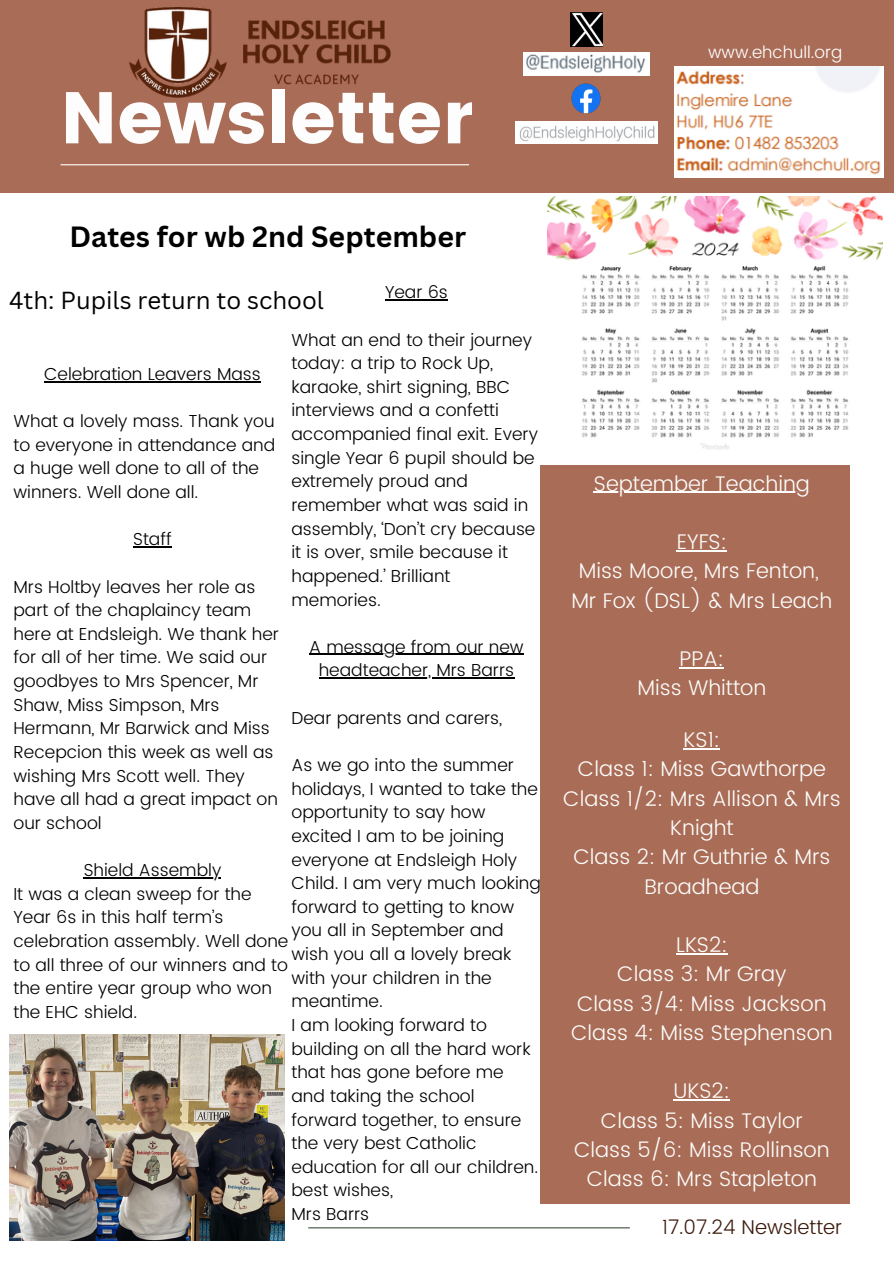
<style>
.page{position:relative;width:894px;height:1264px;background:#fff}
.page>*{position:absolute;margin:0;border:0;box-sizing:border-box;transform-origin:0 0}
.t1{font:72.75px "Poppins";color:#fefdfd}
.t2{font:700 28.5px "Canva Sans";color:#000}
.t3{font:24px "Canva Sans";color:#000}
.t4{font:300 21.15px/29.2px "Poppins";color:#fdfdfc;text-align:center}
.t5{font:300 19.95px "Poppins";color:#3c1a0c}
.t6{font:300 17.4px/23.7px "Poppins";color:#000}
.t7{font:300 16.95px "Poppins";color:#fff}
</style>
<div class="page">
<div style="left:0;top:0;width:893px;height:193px;background:#a96c57"></div>
<hr style="left:61px;top:164px;width:408px;height:1px;background:#fff">
<hr style="left:308px;top:1227px;width:321px;height:1px;background:#3e4e40">
<img style="left:674px;top:66px;width:209px;height:112px">
<img style="left:130px;top:8px;width:261px;height:90px">
<img style="left:523px;top:53px;width:126px;height:22px">
<img style="left:571px;top:83px;width:30px;height:31px">
<img style="left:515px;top:121px;width:142px;height:23px">
<div style="left:540px;top:465px;width:309px;height:738px;background:#a96c57"></div>
<img style="left:570px;top:13px;width:32px;height:33px">
<hr style="left:593px;top:491px;width:216px;height:2px;background:#fdfdfc">
<hr style="left:676px;top:550px;width:50px;height:1px;background:#fdfdfc">
<hr style="left:679px;top:667px;width:45px;height:1px;background:#fdfdfc">
<hr style="left:683px;top:748px;width:37px;height:1px;background:#fdfdfc">
<hr style="left:676px;top:953px;width:51px;height:1px;background:#fdfdfc">
<hr style="left:673px;top:1099px;width:57px;height:1px;background:#fdfdfc">
<img style="left:547px;top:196px;width:335px;height:254px">
<img style="left:9px;top:1034px;width:276px;height:206px">
<hr style="left:385px;top:299px;width:63px;height:1px;background:#000">
<hr style="left:309px;top:654px;width:214px;height:1px;background:#000">
<hr style="left:318px;top:677px;width:196px;height:1px;background:#000">
<hr style="left:44px;top:381px;width:217px;height:1px;background:#000">
<hr style="left:133px;top:546px;width:39px;height:1px;background:#000">
<hr style="left:84px;top:877px;width:137px;height:1px;background:#000">
<h5 class="t1" style="left:61px;top:76px;width:414px">Newsletter</h5>
<h5 class="t7" style="left:708px;top:42px;width:135px">www.ehchull.org</h5>
<h5 class="t2" style="left:69px;top:216px;width:398px">Dates for wb 2nd September</h5>
<p class="t3" style="left:9px;top:283px;width:316px">4th: Pupils return to school</p>
<p class="t6" style="left:385px;top:280px;width:64px">Year 6s</p>
<p class="t6" style="left:291px;top:327px;width:248px">What an end to their journey today: a trip to Rock Up, karaoke, shirt signing, BBC interviews and a confetti accompanied final exit. Every single Year 6 pupil should be extremely proud and remember what was said in assembly, ‘Don’t cry because it is over, smile because it happened.’ Brilliant memories.</p>
<p class="t6" style="left:309px;top:635px;width:216px">A message from our new</p>
<p class="t6" style="left:318px;top:658px;width:197px">headteacher, Mrs Barrs</p>
<p class="t6" style="left:291px;top:705px;width:212px">Dear parents and carers,</p>
<h4 class="t6" style="left:291px;top:753px;width:251px">As we go into the summer holidays, I wanted to take the opportunity to say how excited I am to be joining everyone at Endsleigh Holy<br>Child. I am very much looking forward to getting to know you all in September and wish you all a lovely break with your children in the meantime.</h4>
<h5 class="t6" style="left:291px;top:1013px;width:248px">I am looking forward to building on all the hard work that has gone before me and taking the school forward together, to ensure the very best Catholic education for all our children.</h5>
<h5 class="t6" style="left:291px;top:1178px;width:103px">best wishes,</h5>
<h5 class="t6" style="left:291px;top:1202px;width:79px">Mrs Barrs</h5>
<p class="t6" style="left:44px;top:362px;width:218px">Celebration Leavers Mass</p>
<p class="t6" style="left:13px;top:409px;width:263px">What a lovely mass. Thank you to everyone in attendance and a huge well done to all of the winners. Well done all.</p>
<p class="t6" style="left:133px;top:527px;width:40px">Staff</p>
<p class="t6" style="left:13px;top:574px;width:267px">Mrs Holtby leaves her role as part of the chaplaincy team here at Endsleigh. We thank her for all of her time. We said our goodbyes to Mrs Spencer, Mr<br>Shaw, Miss Simpson, Mrs<br>Hermann, Mr Barwick and Miss<br>Recepcion this week as well as wishing Mrs Scott well. They have all had a great impact on our school</p>
<p class="t6" style="left:13px;top:858px;width:276px;text-indent:70px">Shield Assembly<br>It was a clean sweep for the<br>Year 6s in this half term’s celebration assembly. Well done to all three of our winners and to the entire year group who won the EHC shield.</p>
<p class="t4" style="left:593px;top:468px;width:217px">September Teaching</p>
<p class="t4" style="left:571px;top:527px;width:262px">EYFS:<br>Miss Moore, Mrs Fenton,<br>Mr Fox (DSL) &amp; Mrs Leach</p>
<p class="t4" style="left:637px;top:644px;width:130px">PPA:<br>Miss Whitton</p>
<h3 class="t4" style="left:563px;top:725px;width:279px">KS1:<br>Class 1: Miss Gawthorpe<br>Class 1/2: Mrs Allison &amp; Mrs<br>Knight<br>Class 2: Mr Guthrie &amp; Mrs<br>Broadhead</h3>
<p class="t4" style="left:571px;top:930px;width:263px">LKS2:<br>Class 3: Mr Gray<br>Class 3/4: Miss Jackson<br>Class 4: Miss Stephenson</p>
<p class="t4" style="left:574px;top:1076px;width:257px">UKS2:<br>Class 5: Miss Taylor<br>Class 5/6: Miss Rollinson<br>Class 6: Mrs Stapleton</p>
<h5 class="t5" style="left:662px;top:1215px;width:181px">17.07.24 Newsletter</h5>
</div>
